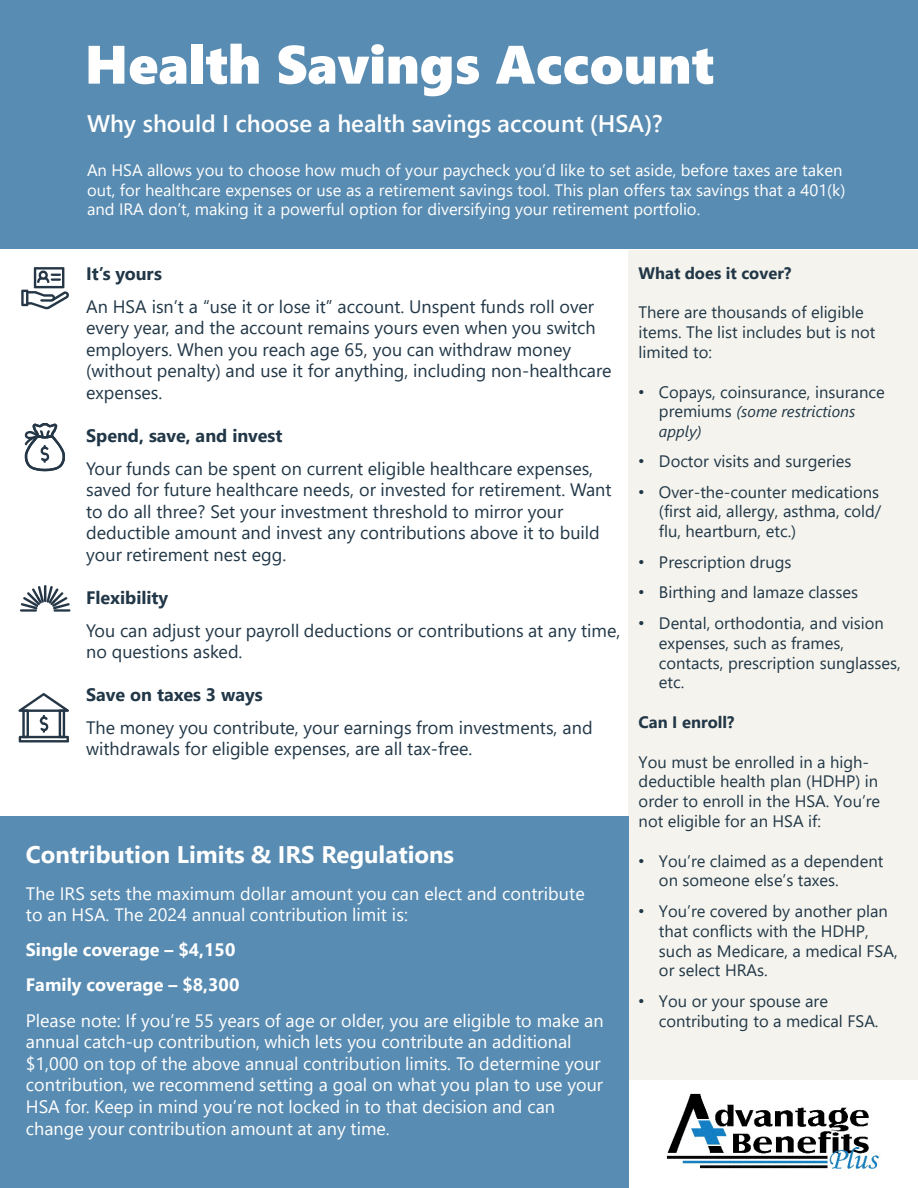
<style>
.page{position:relative;width:918px;height:1188px;background:#fff}
.page>*{position:absolute;margin:0;border:0;box-sizing:border-box;transform-origin:0 0}
.t1{font:54px "Segoe UI Black";color:#fff}
.t2{font:600 24px "Segoe UI";color:#fff}
.t3{font:700 24px "Segoe UI";color:#fff}
.t4{font:18px/21.6px "Segoe UI";color:#213747}
.t5{font:18px/21.6px "Segoe UI";color:#fff}
.t6{font:700 18px "Segoe UI";color:#213747}
.t7{font:16.5px/19.8px "Segoe UI";color:#213747}
.t8{font:16.5px/19.8px "Segoe UI";color:#fff}
.t9{font:700 16.5px "Segoe UI";color:#213747}
.t10{font:italic 15.9px/19px "Segoe UI";color:#213747}
.s1{font-weight:700}
.s2{font-family:"Arial"}
.s3{font-style:normal;font-size:16.5px}
</style>
<div class="page">
<div style="left:628px;top:250px;width:290px;height:830px;background:#f4f3ed"></div>
<div style="left:0;top:817px;width:628px;height:371px;background:#598cb2"></div>
<div style="left:0;top:0;width:918px;height:249px;background:#598cb2"></div>
<img style="left:666px;top:1093px;width:213px;height:76px">
<svg style="left:21px;top:267px;width:48px;height:42px"></svg>
<svg style="left:25px;top:423px;width:40px;height:48px"></svg>
<svg style="left:18px;top:693px;width:51px;height:49px"></svg>
<svg style="left:20px;top:585px;width:51px;height:27px"></svg>
<h1 class="t1" style="left:85px;top:25px;width:631px">Health Savings Account</h1>
<p class="t2" style="left:87px;top:100px;width:577px">Why should I choose a health savings account (HSA)?</p>
<p class="t8" style="left:87px;top:159px;width:760px">An HSA allows you to choose how much of your paycheck you’d like to set aside, before taxes are taken out, for healthcare expenses or use as a retirement savings tool. This plan offers tax savings that a 401(k) and IRA don’t, making it a powerful option for diversifying your retirement portfolio.</p>
<p class="t6" style="left:86px;top:257px;width:77px">It’s yours</p>
<p class="t4" style="left:86px;top:294px;width:527px">An HSA isn’t a “use it or lose it” account. Unspent funds roll over every year, and the account remains yours even when you switch employers. When you reach age 65, you can withdraw money (without penalty) and use it for anything, including non-healthcare expenses.</p>
<p class="t6" style="left:86px;top:419px;width:198px">Spend, save, and invest</p>
<p class="t4" style="left:86px;top:456px;width:527px">Your funds can be spent on current eligible healthcare expenses, saved for future healthcare needs, or invested for retirement. Want to do all three? Set your investment threshold to mirror your deductible amount and invest any contributions above it to build your retirement nest egg.</p>
<p class="t6" style="left:86px;top:581px;width:84px">Flexibility</p>
<p class="t4" style="left:86px;top:618px;width:536px">You can adjust your payroll deductions or contributions at any time, no questions asked.</p>
<p class="t6" style="left:86px;top:678px;width:178px">Save on taxes 3 ways</p>
<p class="t4" style="left:86px;top:715px;width:508px">The money you contribute, your earnings from investments, and withdrawals for eligible expenses, are all tax-free.</p>
<p class="t3" style="left:26px;top:832px;width:430px">Contribution Limits &amp; IRS Regulations</p>
<p class="t5" style="left:26px;top:881px;width:560px">The IRS sets the maximum dollar amount you can elect and contribute to an HSA. The 2024 annual contribution limit is:</p>
<p class="t5" style="left:26px;top:931px;width:579px;line-height:35.1px"><span class="s1">Single coverage – $4,150<br>Family coverage – $8,300<br></span>Please note: If you’re 55 years of age or older, you are eligible to make an</p>
<p class="t5" style="left:26px;top:1029px;width:579px">annual catch-up contribution, which lets you contribute an additional $1,000 on top of the above annual contribution limits. To determine your contribution, we recommend setting a goal on what you plan to use your HSA for. Keep in mind you’re not locked in to that decision and can change your contribution amount at any time.</p>
<p class="t9" style="left:639px;top:257px;width:154px">What does it cover?</p>
<p class="t7" style="left:639px;top:301px;width:238px">There are thousands of eligible items. The list includes but is not limited to:</p>
<p class="t7" style="left:639px;top:380px;width:248px"><span class="s2">•</span> Copays, coinsurance, insurance</p>
<p class="t10" style="left:659px;top:400px;width:198px"><span class="s3">premiums</span> (some restrictions apply)</p>
<p class="t7" style="left:639px;top:450px;width:214px"><span class="s2">•</span> Doctor visits and surgeries</p>
<p class="t7" style="left:659px;top:480px;width:224px;text-indent:-20px"><span class="s2">•</span> Over-the-counter medications (first aid, allergy, asthma, cold/ flu, heartburn, etc.)</p>
<p class="t7" style="left:639px;top:551px;width:154px"><span class="s2">•</span> Prescription drugs</p>
<p class="t7" style="left:639px;top:581px;width:221px"><span class="s2">•</span> Birthing and lamaze classes</p>
<p class="t7" style="left:659px;top:612px;width:243px;text-indent:-20px"><span class="s2">•</span> Dental, orthodontia, and vision expenses, such as frames, contacts, prescription sunglasses, etc.</p>
<p class="t9" style="left:639px;top:707px;width:97px">Can I enroll?</p>
<p class="t7" style="left:639px;top:750px;width:243px">You must be enrolled in a high&shy;deductible health plan (HDHP) in order to enroll in the HSA. You’re not eligible for an HSA if:</p>
<p class="t7" style="left:659px;top:849px;width:226px;text-indent:-20px"><span class="s2">•</span> You’re claimed as a dependent on someone else’s taxes.</p>
<p class="t7" style="left:659px;top:900px;width:240px;text-indent:-20px"><span class="s2">•</span> You’re covered by another plan that conflicts with the HDHP, such as Medicare, a medical FSA, or select HRAs.</p>
<p class="t7" style="left:659px;top:990px;width:221px;text-indent:-20px"><span class="s2">•</span> You or your spouse are contributing to a medical FSA.</p>
</div>
